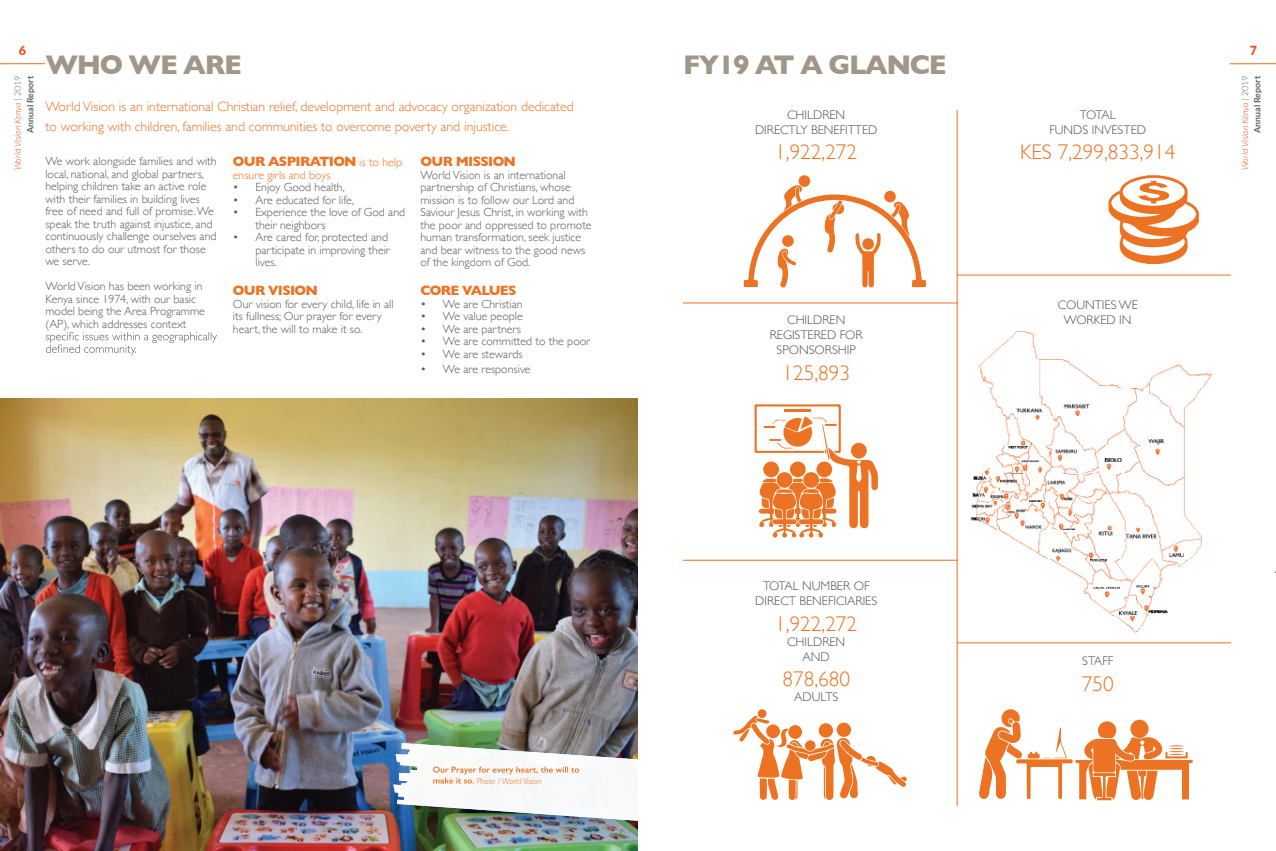
<style>
.page{position:relative;width:1276px;height:851px;background:#fff}
.page>*{position:absolute;margin:0;border:0;box-sizing:border-box;transform-origin:0 0}
.t1{font:700 27.5px "Gill Sans";letter-spacing:-.05em;color:#a19788}
.t2{font:300 21.25px "Gill Sans";color:#ec7323}
.t3{font:300 13.75px/20px "Gill Sans";color:#ec7323}
.t4{font:700 13.75px "Gill Sans";letter-spacing:-.05em;color:#ec7323}
.t5{font:300 12.5px/15px "Gill Sans";color:#4c5151;text-align:center}
.t6{font:900 12.5px "Lato";color:#f15122}
.t7{font:300 11.88px/12.5px "Gill Sans";color:#58595b}
.t8{font:300 11.88px "Gill Sans";color:#ec7323}
.t9{font:italic 300 8.75px/12.5px "Lato";color:#f15122;text-align:right}
.t10{font:italic 300 8.75px "Gill Sans";color:#ec7323}
.s1{font-style:normal;color:#5e6162}
.s2{font-weight:700;font-style:normal;color:#5e6162}
.s3{font-weight:300;font-size:11.88px}
</style>
<div class="page">
<hr style="left:0;top:63px;width:45px;height:1px;background:#f36b21">
<hr style="left:1229px;top:63px;width:47px;height:1px;background:#f36b21">
<svg style="left:46px;top:332px;width:171px;height:23px"></svg>
<svg style="left:1108px;top:175px;width:90px;height:89px"></svg>
<div style="left:798px;top:175px;width:12px;height:12px;background:#ec7323;border-radius:50%"></div>
<svg style="left:744px;top:185px;width:182px;height:103px"></svg>
<svg style="left:754px;top:404px;width:124px;height:134px"></svg>
<svg style="left:979px;top:709px;width:213px;height:91px"></svg>
<div style="left:757px;top:709px;width:9px;height:8px;background:#ec7323;border-radius:50%"></div>
<img style="left:0;top:398px;width:638px;height:452px">
<hr style="left:957px;top:110px;width:1px;height:695px;background:#f36b21">
<hr style="left:683px;top:303px;width:274px;height:1px;background:#f36b21">
<hr style="left:683px;top:560px;width:274px;height:1px;background:#f36b21">
<hr style="left:957px;top:275px;width:274px;height:1px;background:#f36b21">
<hr style="left:957px;top:642px;width:274px;height:1px;background:#f36b21">
<img style="left:970px;top:331px;width:241px;height:301px">
<svg style="left:733px;top:715px;width:174px;height:85px"></svg>
<img style="left:393px;top:743px;width:245px;height:77px">
<svg style="left:433px;top:766px;width:146px;height:17px"></svg>
<p class="t6" style="left:19px;top:43px;width:9px">6</p>
<p class="t9" style="left:12px;top:170px;width:96px;rotate:-90deg">World Vision Kenya <span class="s1">| 2019<br></span><span class="s2">Annual Report</span></p>
<h1 class="t1" style="left:45px;top:42px;width:198px">WHO WE ARE</h1>
<p class="t3" style="left:45px;top:96px;width:530px">WorldVision is an international Christian relief, development and advocacy organization dedicated to working with children, families and communities to overcome poverty and injustice.</p>
<p class="t7" style="left:45px;top:154px;width:173px">We work alongside families and with local, national, and global partners, helping children take an active role with their families in building lives free of need and full of promise.We speak the truth against injustice, and continuously challenge ourselves and others to do our utmost for those we serve.</p>
<p class="t7" style="left:45px;top:279px;width:161px">WorldVision has been working in<br>Kenya since 1974, with our basic model being the Area Programme (AP), which addresses context</p>
<p class="t4" style="left:233px;top:151px;width:171px">OUR ASPIRATION <span class="s3">is to help</span></p>
<p class="t8" style="left:233px;top:165px;width:99px">ensure girls and boys</p>
<p class="t7" style="left:233px;top:181px;width:113px">• Enjoy Good health,</p>
<p class="t7" style="left:233px;top:193px;width:123px">• Are educated for life,</p>
<p class="t7" style="left:255px;top:206px;width:151px;text-indent:-23px">• Experience the love of God and their neighbors</p>
<p class="t7" style="left:255px;top:231px;width:136px;text-indent:-23px">• Are cared for, protected and participate in improving their lives.</p>
<p class="t4" style="left:233px;top:279px;width:86px">OUR VISION</p>
<p class="t7" style="left:233px;top:297px;width:162px">Our vision for every child, life in all its fullness; Our prayer for every heart, the will to make it so.</p>
<p class="t4" style="left:420px;top:151px;width:97px">OUR MISSION</p>
<p class="t7" style="left:420px;top:168px;width:173px">WorldVision is an international partnership of Christians, whose mission is to follow our Lord and<br>Saviour Jesus Christ, in working with the poor and oppressed to promote human transformation, seek justice and bear witness to the good news of the kingdom of God.</p>
<p class="t4" style="left:420px;top:279px;width:98px">CORE VALUES</p>
<p class="t7" style="left:420px;top:297px;width:104px">• We are Christian</p>
<p class="t7" style="left:420px;top:309px;width:104px">• We value people</p>
<p class="t7" style="left:420px;top:322px;width:102px">• We are partners</p>
<p class="t7" style="left:420px;top:334px;width:171px">• We are committed to the poor</p>
<p class="t7" style="left:420px;top:347px;width:104px">• We are stewards</p>
<p class="t7" style="left:420px;top:362px;width:112px">• We are responsive</p>
<p class="t10" style="left:477px;top:775px;width:66px">Photo / World Vision</p>
<h1 class="t1" style="left:683px;top:42px;width:265px">FY19 AT A GLANCE</h1>
<p class="t5" style="left:755px;top:106px;width:124px">CHILDREN<br>DIRECTLY BENEFITTED</p>
<h2 class="t2" style="left:775px;top:135px;width:83px">1,922,272</h2>
<p class="t5" style="left:769px;top:312px;width:94px">CHILDREN<br>REGISTERED FOR<br>SPONSORSHIP</p>
<h2 class="t2" style="left:782px;top:356px;width:69px">125,893</h2>
<p class="t5" style="left:1049px;top:106px;width:98px">TOTAL<br>FUNDS INVESTED</p>
<h2 class="t2" style="left:1020px;top:135px;width:157px">KES 7,299,833,914</h2>
<p class="t5" style="left:1057px;top:297px;width:82px">COUNTIES WE<br>WORKED IN</p>
<p class="t6" style="left:1249px;top:43px;width:9px">7</p>
<p class="t9" style="left:1239px;top:170px;width:96px;rotate:-90deg">World Vision Kenya <span class="s1">| 2019<br></span><span class="s2">Annual Report</span></p>
<p class="t5" style="left:755px;top:577px;width:123px">TOTAL NUMBER OF<br>DIRECT BENEFICIARIES</p>
<h2 class="t2" style="left:775px;top:606px;width:83px">1,922,272</h2>
<p class="t5" style="left:787px;top:633px;width:60px">CHILDREN<br>AND</p>
<h2 class="t2" style="left:782px;top:662px;width:69px">878,680</h2>
<p class="t5" style="left:794px;top:688px;width:46px">ADULTS</p>
<p class="t5" style="left:1082px;top:652px;width:33px">STAFF</p>
<h2 class="t2" style="left:1081px;top:666px;width:33px">750</h2>
</div>
